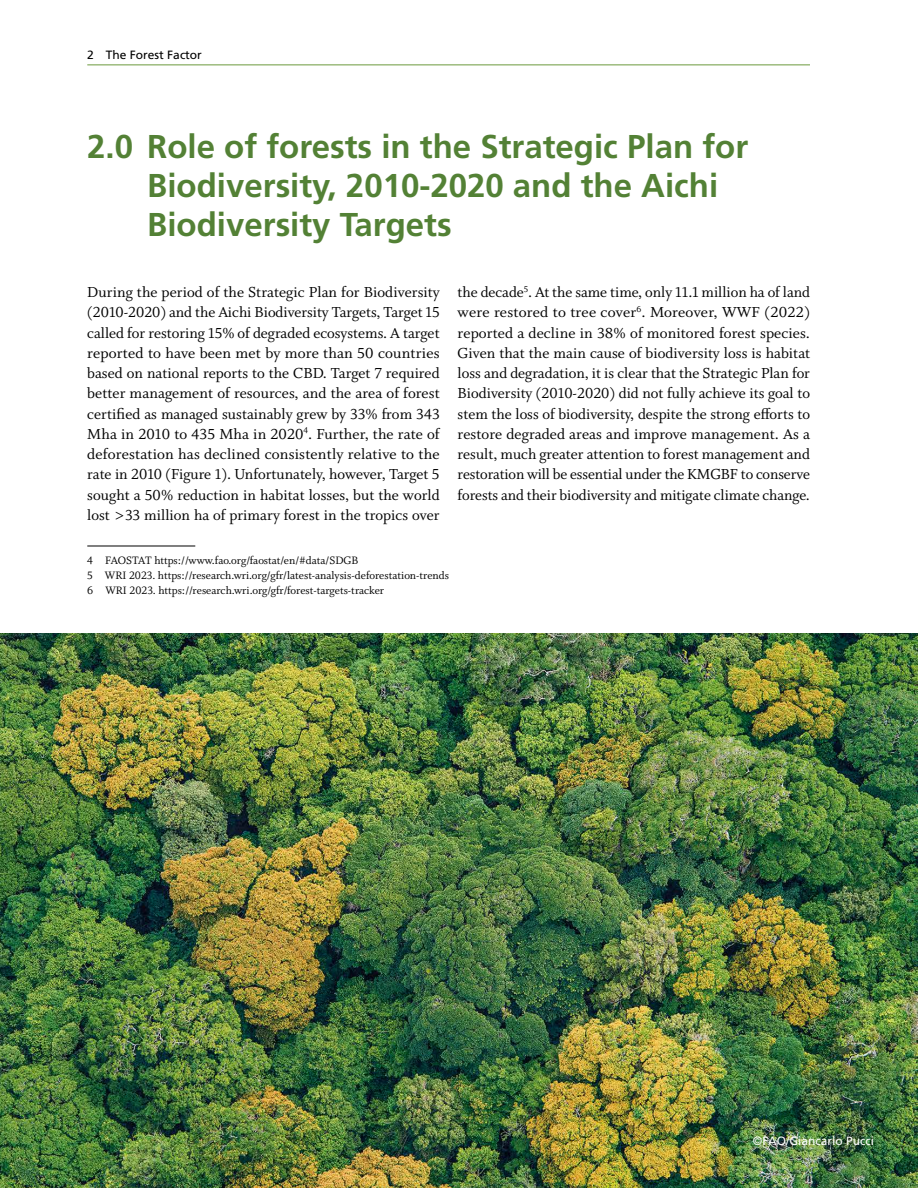
<style>
.page{position:relative;width:918px;height:1188px;background:#fff}
.page>*{position:absolute;margin:0;border:0;box-sizing:border-box;transform-origin:0 0}
.L1_Hang{font:700 33px/39px "Frutiger LT Std";color:#538135}
.Body{font:16.2px/20.2px "Whitman";letter-spacing:-.005em;color:#000;text-align:justify}
.Footnotes{font:12px "Whitman";color:#000}
.t1{font:12px "Frutiger LT Std";color:#fff}
.t2{font:12px "Frutiger LT Std";color:#000}
</style>
<div class="page">
<hr style="left:87px;top:64px;width:723px;height:1px;background:#6b993d">
<hr style="left:87px;top:546px;width:108px;height:1px;background:#000">
<img style="left:0;top:633px;width:918px;height:555px">
<p class="t2" style="left:87px;top:47px;width:116px">2 The Forest Factor</p>
<p class="L1_Hang" style="left:147px;top:127px;width:602px;text-indent:-60px">2.0 Role of forests in the Strategic Plan for<br>Biodiversity, 2010-2020 and the Aichi<br>Biodiversity Targets</p>
<p class="Body" style="left:87px;top:282px;width:354px">During the period of the Strategic Plan for Biodiversity (2010-2020) and the Aichi Biodiversity Targets, Target 15 called for restoring 15% of degraded ecosystems. A target reported to have been met by more than 50 countries based on national reports to the CBD. Target 7 required better management of resources, and the area of forest certified as managed sustainably grew by 33% from 343<br>Mha in 2010 to 435 Mha in 2020<sup>4</sup>. Further, the rate of deforestation has declined consistently relative to the rate in 2010 (Figure 1). Unfortunately, however, Target 5 sought a 50% reduction in habitat losses, but the world lost &gt;33 million ha of primary forest in the tropics over</p>
<p class="Body" style="left:458px;top:282px;width:354px">the decade<sup>5</sup>. At the same time, only 11.1 million ha of land were restored to tree cover<sup>6</sup>. Moreover, WWF (2022) reported a decline in 38% of monitored forest species.<br>Given that the main cause of biodiversity loss is habitat loss and degradation, it is clear that the Strategic Plan for Biodiversity (2010-2020) did not fully achieve its goal to stem the loss of biodiversity, despite the strong efforts to restore degraded areas and improve management. As a result, much greater attention to forest management and restoration will be essential under the KMGBF to conserve forests and their biodiversity and mitigate climate change.</p>
<p class="Footnotes" style="left:87px;top:554px;width:272px">4 FAOSTAT https://www.fao.org/faostat/en/#data/SDGB</p>
<p class="Footnotes" style="left:87px;top:569px;width:363px">5 WRI 2023. https://research.wri.org/gfr/latest-analysis-deforestation-trends</p>
<p class="Footnotes" style="left:87px;top:584px;width:298px">6 WRI 2023. https://research.wri.org/gfr/forest-targets-tracker</p>
<p class="t1" style="left:753px;top:1133px;width:123px">©FAO/Giancarlo Pucci</p>
</div>
